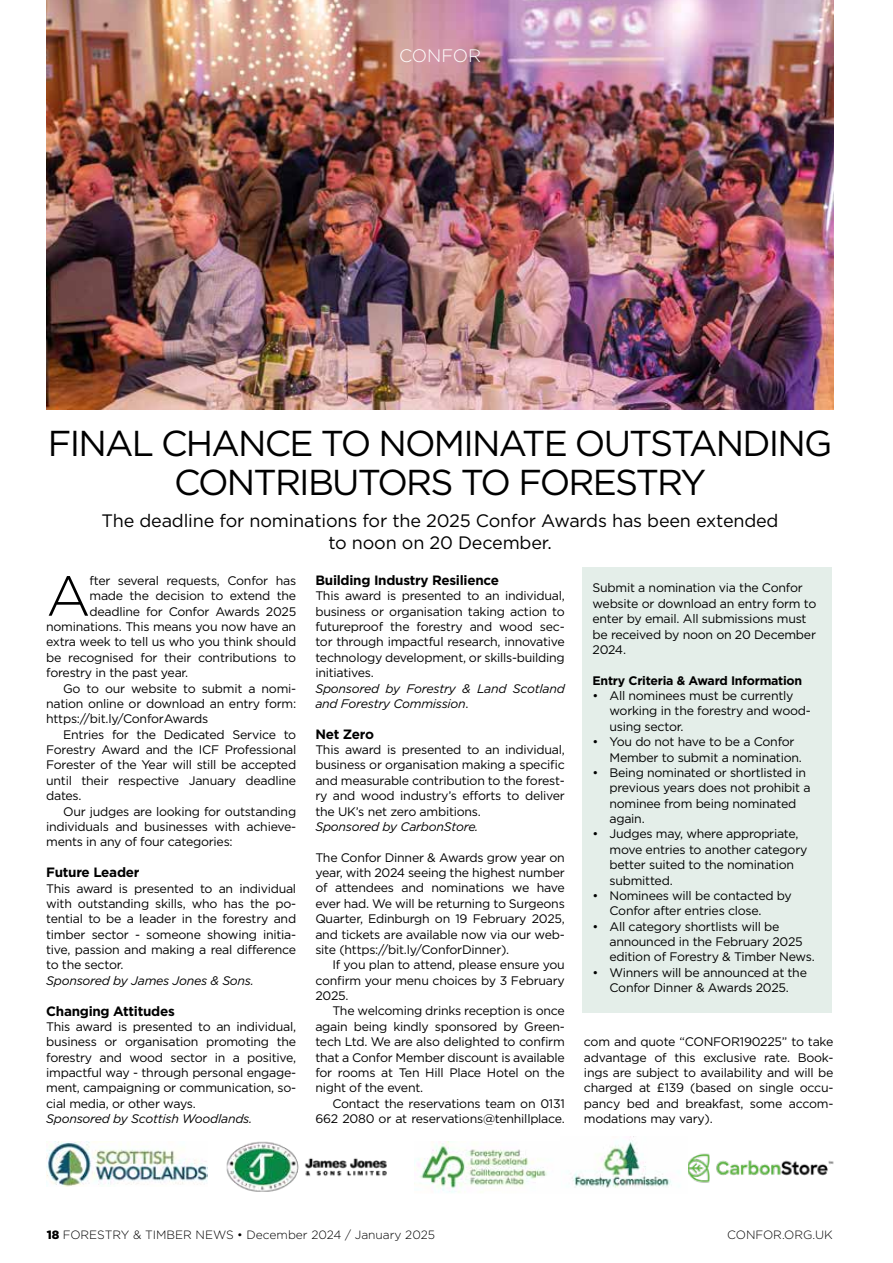
<style>
.page{position:relative;width:893px;height:1263px;background:#fff}
.page>*{position:absolute;margin:0;border:0;box-sizing:border-box;transform-origin:0 0}
.t1{font:300 56.25px "Gotham";color:#000}
.t2{font:36px/39px "Gotham";letter-spacing:-.05em;color:#000;text-align:center}
.t3{font:18px/21.6px "Gotham";letter-spacing:-.01em;color:#000;text-align:center}
.t4{font:300 18px "Gotham";color:#fff}
.t5{font:700 13.5px "Gotham";letter-spacing:-.02em;color:#000}
.t6{font:12.3px/15.3px "Gotham";letter-spacing:-.02em;color:#000;text-align:justify}
.t7{font:italic 12.3px/15.3px "Gotham";letter-spacing:-.02em;color:#000}
.t8{font:700 12.3px "Gotham";letter-spacing:-.02em;color:#000}
.t9{font:300 12px "Gotham";color:#000}
.s1{font-style:normal}
.s2{font-weight:900}
</style>
<div class="page">
<img style="left:47px;top:0;width:786px;height:409px">
<div style="left:583px;top:567px;width:249px;height:446px;background:#e4eee9"></div>
<img style="left:688px;top:1153px;width:146px;height:30px">
<img style="left:572px;top:1136px;width:107px;height:52px">
<img style="left:417px;top:1141px;width:130px;height:52px">
<img style="left:226px;top:1141px;width:161px;height:51px">
<img style="left:47px;top:1142px;width:160px;height:44px">
<h3 class="t4" style="left:399px;top:46px;width:84px">CONFOR</h3>
<h2 class="t2" style="left:48px;top:423px;width:786px">FINAL CHANCE TO NOMINATE OUTSTANDING<br>CONTRIBUTORS TO FORESTRY</h2>
<h3 class="t3" style="left:102px;top:509px;width:678px">The deadline for nominations for the 2025 Confor Awards has been extended to noon on 20 December.</h3>
<p class="t6" style="left:592px;top:580px;width:225px;text-align:left">Submit a nomination via the Confor website or download an entry form to enter by email. All submissions must be received by noon on 20 December<br>2024.</p>
<p class="t8" style="left:592px;top:673px;width:211px">Entry Criteria &amp; Award Information</p>
<p class="t6" style="left:609px;top:688px;width:203px;text-align:left;text-indent:-17px">• All nominees must be currently working in the forestry and wood&shy;using sector.</p>
<p class="t6" style="left:609px;top:734px;width:194px;text-indent:-17px">• You do not have to be a Confor<br>Member to submit a nomination.</p>
<p class="t6" style="left:609px;top:765px;width:203px;text-align:left;text-indent:-17px">• Being nominated or shortlisted in previous years does not prohibit a nominee from being nominated again.</p>
<p class="t6" style="left:609px;top:826px;width:199px;text-align:left;text-indent:-17px">• Judges may, where appropriate, move entries to another category better suited to the nomination submitted.</p>
<p class="t6" style="left:609px;top:888px;width:184px;text-indent:-17px">• Nominees will be contacted by<br>Confor after entries close.</p>
<p class="t6" style="left:609px;top:918px;width:207px;text-align:left;text-indent:-17px">• All category shortlists will be announced in the February 2025 edition of Forestry &amp; Timber News.</p>
<p class="t6" style="left:592px;top:964px;width:216px;text-align:center">• Winners will be announced at the<br>Confor Dinner &amp; Awards 2025.</p>
<p class="t5" style="left:315px;top:572px;width:185px">Building Industry Resilience</p>
<p class="t6" style="left:315px;top:588px;width:251px">This award is presented to an individual, business or organisation taking action to futureproof the forestry and wood sec&shy;tor through impactful research, innovative technology development, or skills-building initiatives.</p>
<p class="t7" style="left:315px;top:680px;width:251px">Sponsored by Forestry &amp; Land Scotland and Forestry Commission<span class="s1">.</span></p>
<p class="t5" style="left:315px;top:726px;width:60px">Net Zero</p>
<p class="t6" style="left:315px;top:742px;width:251px">This award is presented to an individual, business or organisation making a specific and measurable contribution to the forest&shy;ry and wood industry’s efforts to deliver the UK’s net zero ambitions.</p>
<p class="t7" style="left:315px;top:819px;width:165px">Sponsored by CarbonStore.</p>
<p class="t6" style="left:315px;top:849px;width:251px">The Confor Dinner &amp; Awards grow year on year, with 2024 seeing the highest number of attendees and nominations we have ever had. We will be returning to Surgeons Quarter, Edinburgh on 19 February 2025, and tickets are available now via our web&shy;site (https://bit.ly/ConforDinner).</p>
<p class="t6" style="left:315px;top:957px;width:251px;text-indent:17px">If you plan to attend, please ensure you confirm your menu choices by 3 February 2025.</p>
<p class="t6" style="left:315px;top:1003px;width:251px;text-indent:17px">The welcoming drinks reception is once again being kindly sponsored by Green&shy;tech Ltd. We are also delighted to confirm that a Confor Member discount is available for rooms at Ten Hill Place Hotel on the night of the event.</p>
<p class="t6" style="left:315px;top:1095px;width:251px;text-align:right">Contact the reservations team on 0131<br>662 2080 or at reservations@tenhillplace.</p>
<h1 class="t1" style="left:46px;top:565px;width:46px">A</h1>
<p class="t6" style="left:90px;top:573px;width:208px">fter several requests, Confor has</p>
<p class="t6" style="left:90px;top:588px;width:208px">made the decision to extend the</p>
<p class="t6" style="left:90px;top:603px;width:208px">deadline for Confor Awards 2025</p>
<p class="t6" style="left:46px;top:619px;width:252px">nominations. This means you now have an</p>
<p class="t6" style="left:46px;top:634px;width:252px">extra week to tell us who you think should</p>
<p class="t6" style="left:46px;top:650px;width:252px">be recognised for their contributions to</p>
<p class="t6" style="left:46px;top:665px;width:144px">forestry in the past year.</p>
<p class="t6" style="left:63px;top:680px;width:235px">Go to our website to submit a nomi-</p>
<p class="t6" style="left:46px;top:696px;width:252px">nation online or download an entry form:</p>
<p class="t6" style="left:46px;top:711px;width:164px">https://bit.ly/ConforAwards</p>
<p class="t6" style="left:63px;top:726px;width:235px">Entries for the Dedicated Service to</p>
<p class="t6" style="left:46px;top:742px;width:252px">Forestry Award and the ICF Professional</p>
<p class="t6" style="left:46px;top:757px;width:252px">Forester of the Year will still be accepted</p>
<p class="t6" style="left:46px;top:772px;width:252px">until their respective January deadline</p>
<p class="t6" style="left:46px;top:788px;width:37px">dates.</p>
<p class="t6" style="left:63px;top:803px;width:235px">Our judges are looking for outstanding</p>
<p class="t6" style="left:46px;top:819px;width:252px">individuals and businesses with achieve-</p>
<p class="t6" style="left:46px;top:834px;width:188px">ments in any of four categories:</p>
<p class="t5" style="left:46px;top:864px;width:95px">Future Leader</p>
<p class="t6" style="left:46px;top:880px;width:252px">This award is presented to an individual with outstanding skills, who has the po&shy;tential to be a leader in the forestry and timber sector - someone showing initia&shy;tive, passion and making a real difference to the sector.</p>
<p class="t7" style="left:46px;top:973px;width:209px">Sponsored by James Jones &amp; Sons.</p>
<p class="t5" style="left:46px;top:1003px;width:130px">Changing Attitudes</p>
<p class="t6" style="left:46px;top:1019px;width:252px">This award is presented to an individual, business or organisation promoting the forestry and wood sector in a positive, impactful way - through personal engage&shy;ment, campaigning or communication, so&shy;cial media, or other ways.</p>
<p class="t7" style="left:46px;top:1111px;width:208px">Sponsored by Scottish Woodlands.</p>
<p class="t6" style="left:584px;top:1034px;width:251px">com and quote “CONFOR190225” to take advantage of this exclusive rate. Book&shy;ings are subject to availability and will be charged at £139 (based on single occu&shy;pancy bed and breakfast, some accom&shy;modations may vary).</p>
<p class="t9" style="left:47px;top:1229px;width:390px"><span class="s2">18</span> FORESTRY &amp; TIMBER NEWS • December 2024 / January 2025</p>
<p class="t9" style="left:727px;top:1229px;width:107px">CONFOR.ORG.UK</p>
</div>
